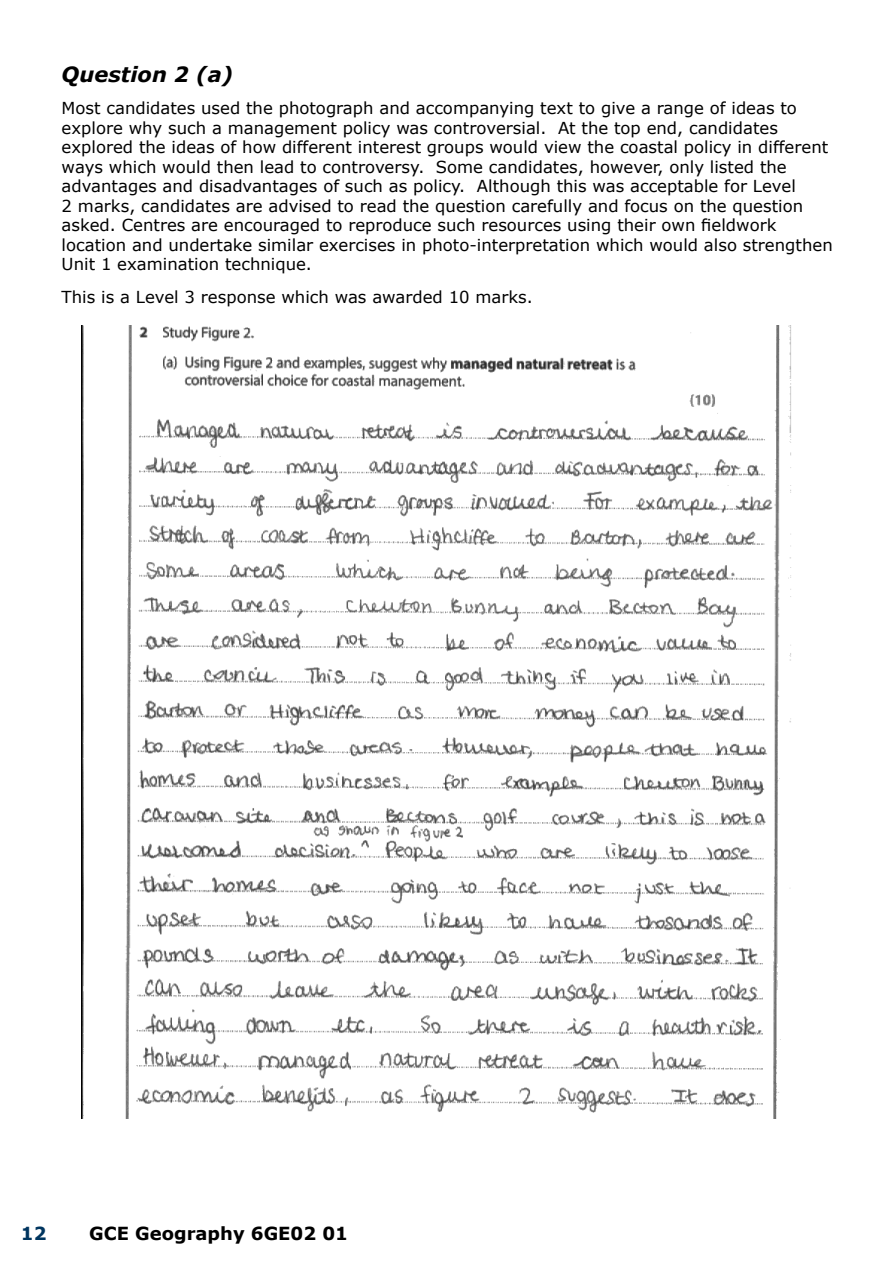
<style>
.page{position:relative;width:893px;height:1263px;background:#fff}
.page>*{position:absolute;margin:0;border:0;box-sizing:border-box;transform-origin:0 0}
.t1{font:italic 700 21px "Verdana";color:#000}
.t2{font:700 18px "Verdana";color:#000}
.t3{font:700 18px "Verdana";color:#00355f}
.t4{font:16.5px/19.5px "Verdana";color:#000}
</style>
<div class="page">
<img style="left:82px;top:325px;width:709px;height:793px">
<p class="t1" style="left:62px;top:59px;width:173px">Question 2 (a)</p>
<p class="t4" style="left:62px;top:98px;width:773px">Most candidates used the photograph and accompanying text to give a range of ideas to explore why such a management policy was controversial. At the top end, candidates explored the ideas of how different interest groups would view the coastal policy in different ways which would then lead to controversy. Some candidates, however, only listed the advantages and disadvantages of such as policy. Although this was acceptable for Level<br>2 marks, candidates are advised to read the question carefully and focus on the question asked. Centres are encouraged to reproduce such resources using their own fieldwork location and undertake similar exercises in photo-interpretation which would also strengthen Unit 1 examination technique.</p>
<p class="t4" style="left:62px;top:287px;width:473px">This is a Level 3 response which was awarded 10 marks.</p>
<p class="t3" style="left:21px;top:1221px;width:27px">12</p>
<p class="t2" style="left:89px;top:1221px;width:260px">GCE Geography 6GE02 01</p>
</div>
